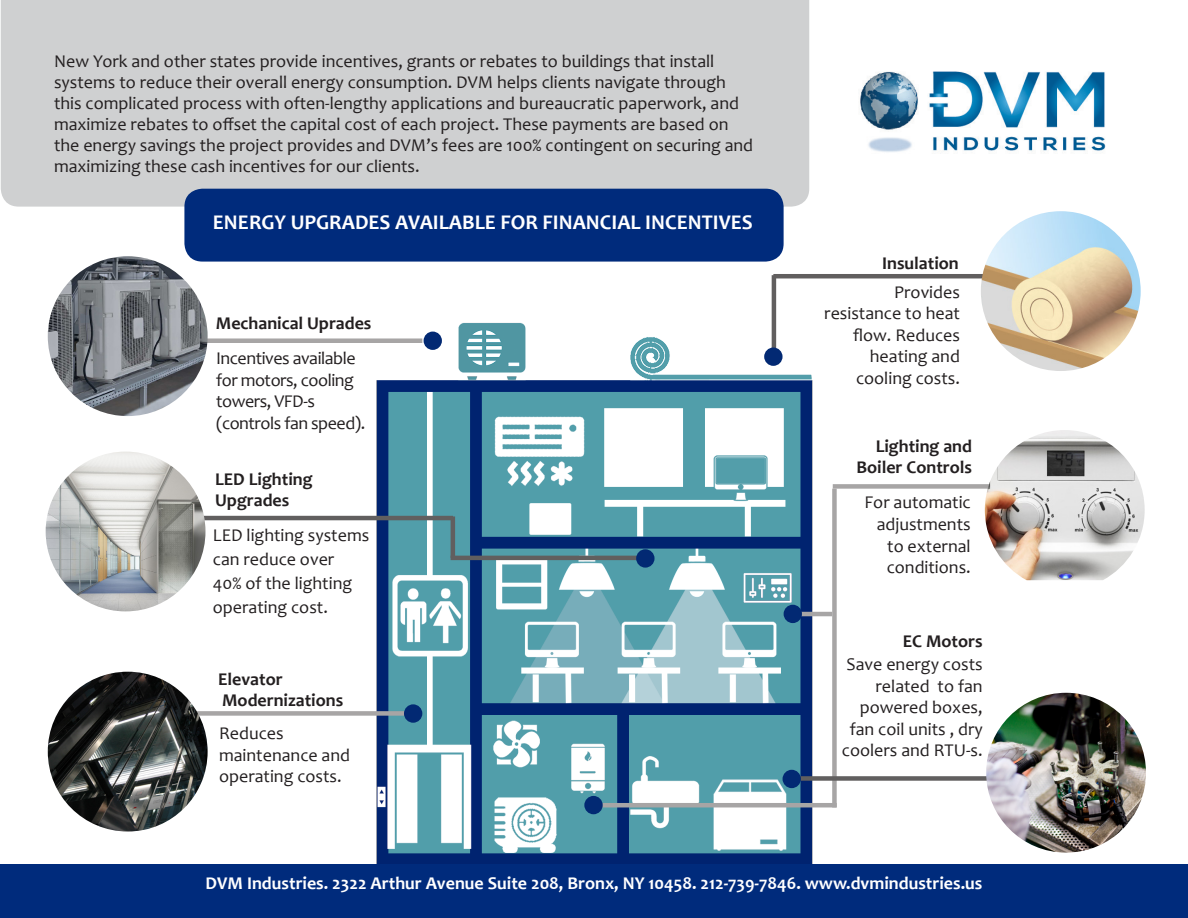
<style>
.page{position:relative;width:1188px;height:918px;background:#fff}
.page>*{position:absolute;margin:0;border:0;box-sizing:border-box;transform-origin:0 0}
.t1{font:700 21px "Candara";color:#fff}
.t2{font:18px/21.6px "Candara";color:#231f20}
.t3{font:700 18px/21.6px "Candara";color:#231f20;text-align:right}
.t4{font:700 18px "Candara";color:#fff}
.t5{font:18px/21.6px "Candara";letter-spacing:-.025em;color:#231f20}
</style>
<div class="page">
<div style="left:1px;top:0;width:808px;height:207px;background:#cfd0d1"></div>
<img style="left:860px;top:71px;width:246px;height:81px">
<img style="left:366px;top:286px;width:452px;height:578px">
<div style="left:0;top:864px;width:1188px;height:54px;background:#002b7c"></div>
<hr style="left:773px;top:274px;width:239px;height:4px;background:#615f5f">
<img style="left:981px;top:211px;width:160px;height:160px;border-radius:80px">
<div style="left:833px;top:484px;width:215px;height:5px;background:#a7a5a5"></div>
<img style="left:985px;top:430px;width:160px;height:150px">
<hr style="left:592px;top:803px;width:245px;height:4px;background:#a7a5a5">
<div style="left:584px;top:796px;width:19px;height:18px;background:#022973;border-radius:50%"></div>
<div style="left:832px;top:489px;width:5px;height:318px;background:#a7a5a5"></div>
<div style="left:792px;top:776px;width:264px;height:5px;background:#615f5f"></div>
<div style="left:783px;top:770px;width:18px;height:18px;background:#022973;border-radius:50%"></div>
<img style="left:986px;top:693px;width:160px;height:160px;border-radius:80px">
<hr style="left:789px;top:612px;width:43px;height:4px;background:#a7a5a5">
<div style="left:784px;top:605px;width:18px;height:18px;background:#022973;border-radius:50%"></div>
<hr style="left:132px;top:516px;width:321px;height:4px;background:#615f5f">
<img style="left:46px;top:452px;width:159px;height:159px;border-radius:80px">
<div style="left:102px;top:338px;width:320px;height:5px;background:#a7a5a5"></div>
<img style="left:48px;top:256px;width:160px;height:160px;border-radius:80px">
<div style="left:424px;top:332px;width:18px;height:18px;background:#022973;border-radius:50%"></div>
<div style="left:137px;top:711px;width:278px;height:5px;background:#a7a5a5"></div>
<div style="left:404px;top:704px;width:18px;height:19px;background:#022973;border-radius:50%"></div>
<img style="left:48px;top:672px;width:160px;height:160px;border-radius:80px">
<hr style="left:772px;top:275px;width:4px;height:77px;background:#615f5f">
<div style="left:764px;top:348px;width:19px;height:18px;background:#022973;border-radius:50%"></div>
<hr style="left:451px;top:516px;width:4px;height:42px;background:#615f5f">
<hr style="left:451px;top:556px;width:194px;height:4px;background:#615f5f">
<div style="left:636px;top:549px;width:19px;height:19px;background:#022973;border-radius:50%"></div>
<div style="left:184px;top:189px;width:600px;height:73px;background:#002b7c;border-radius:18px"></div>
<p class="t2" style="left:54px;top:51px;width:701px;line-height:21px">New York and other states provide incentives, grants or rebates to buildings that install systems to reduce their overall energy consumption. DVM helps clients navigate through this complicated process with often-lengthy applications and bureaucratic paperwork, and maximize rebates to offset the capital cost of each project. These payments are based on the energy savings the project provides and DVM’s fees are 100% contingent on securing and maximizing these cash incentives for our clients.</p>
<p class="t1" style="left:213px;top:209px;width:541px">ENERGY UPGRADES AVAILABLE FOR FINANCIAL INCENTIVES</p>
<p class="t3" style="left:216px;top:312px;width:157px">Mechanical Uprades</p>
<p class="t5" style="left:216px;top:347px;width:151px">Incentives available for motors, cooling towers, VFD-s (controls fan speed).</p>
<p class="t3" style="left:215px;top:468px;width:99px">LED Lighting</p>
<p class="t3" style="left:215px;top:490px;width:76px">Upgrades</p>
<p class="t2" style="left:213px;top:523px;width:158px;line-height:24px">LED lighting systems can reduce over<br>40% of the lighting operating cost.</p>
<p class="t3" style="left:218px;top:668px;width:66px">Elevator</p>
<p class="t3" style="left:222px;top:689px;width:123px">Modernizations</p>
<p class="t2" style="left:219px;top:722px;width:133px">Reduces maintenance and operating costs.</p>
<p class="t3" style="left:882px;top:252px;width:78px">Insulation</p>
<p class="t2" style="left:824px;top:281px;width:137px;text-align:right">Provides resistance to heat flow. Reduces heating and cooling costs.</p>
<p class="t3" style="left:856px;top:435px;width:117px">Lighting and<br>Boiler Controls</p>
<p class="t2" style="left:865px;top:492px;width:108px;text-align:right">For automatic adjustments to external conditions.</p>
<p class="t3" style="left:903px;top:630px;width:82px">EC Motors</p>
<p class="t2" style="left:842px;top:653px;width:142px;text-align:right">Save energy costs related to fan powered boxes, fan coil units , dry coolers and RTU-s.</p>
<p class="t4" style="left:206px;top:872px;width:778px">DVM Industries. 2322 Arthur Avenue Suite 208, Bronx, NY 10458. 212-739-7846. www.dvmindustries.us</p>
</div>
